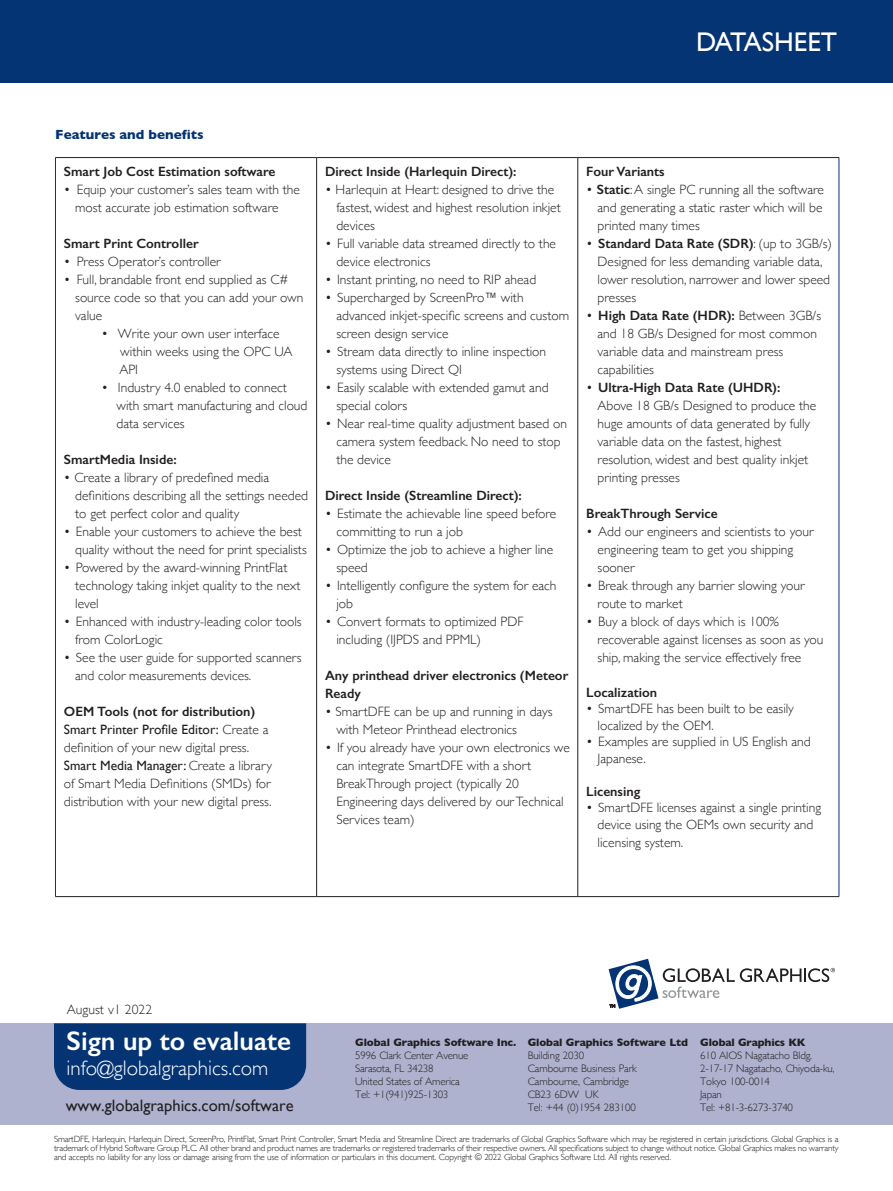
<style>
.page{position:relative;width:893px;height:1191px;background:#fff}
.page>*{position:absolute;margin:0;border:0;box-sizing:border-box;transform-origin:0 0}
.t1{font:600 27px "Gill Sans";color:#fff}
.t2{font:27px "Gill Sans";color:#fff}
.t3{font:300 21px "Gill Sans";color:#fff}
.t4{font:16.5px "Gill Sans";color:#231f20}
.t5{font:300 13.65px "Gill Sans";color:#231f20}
.t6{font:300 13.5px/18px "Gill Sans";color:#231f20}
.t7{font:600 13.5px/18px "Gill Sans";color:#231f20}
.smaller_text{font:700 13.5px "Gill Sans";color:#053474}
.t8{font:300 10.8px "Gill Sans";letter-spacing:-.015em;color:#231f20}
.t9{font:700 10.8px "Gill Sans";letter-spacing:-.01em;color:#231f20}
.t10{font:300 9px/9px "Gill Sans";letter-spacing:-.02em;color:#231f20;text-align:justify}
.s1{font-weight:400}
.s2{font-weight:600}
</style>
<div class="page">
<div style="left:0;top:1023px;width:893px;height:101px;background:#aeb2cf"></div>
<svg style="left:609px;top:958px;width:226px;height:50px"></svg>
<div style="left:0;top:0;width:893px;height:82px;background:#053474"></div>
<div style="left:54px;top:1023px;width:252px;height:67px;background:#053474"></div>
<hr style="left:316px;top:158px;width:1px;height:738px;background:#231f20">
<hr style="left:577px;top:158px;width:1px;height:738px;background:#231f20">
<hr style="left:55px;top:158px;width:1px;height:738px;background:#053474">
<hr style="left:839px;top:158px;width:1px;height:738px;background:#053474">
<hr style="left:55px;top:157px;width:262px;height:1px;background:#231f20">
<hr style="left:317px;top:157px;width:261px;height:1px;background:#231f20">
<hr style="left:578px;top:157px;width:261px;height:1px;background:#231f20">
<hr style="left:55px;top:896px;width:262px;height:1px;background:#231f20">
<hr style="left:317px;top:896px;width:261px;height:1px;background:#231f20">
<hr style="left:578px;top:896px;width:261px;height:1px;background:#231f20">
<p class="t2" style="left:696px;top:26px;width:143px">DATASHEET</p>
<p class="smaller_text" style="left:55px;top:124px;width:150px">Features and benefits</p>
<p class="t7" style="left:64px;top:162px;width:213px">Smart Job Cost Estimation software</p>
<p class="t6" style="left:75px;top:180px;width:226px;text-indent:-11px">• Equip your customer’s sales team with the most accurate job estimation software</p>
<p class="t7" style="left:64px;top:234px;width:136px">Smart Print Controller</p>
<p class="t6" style="left:64px;top:252px;width:158px">• Press Operator’s controller</p>
<p class="t6" style="left:75px;top:270px;width:230px;text-indent:-11px">• Full, brandable front end supplied as C# source code so that you can add your own value</p>
<p class="t6" style="left:119px;top:324px;width:174px;text-indent:-18px">• Write your own user interface within weeks using the OPC UA<br>API</p>
<p class="t6" style="left:117px;top:378px;width:192px;text-indent:-15px">• Industry 4.0 enabled to connect with smart manufacturing and cloud data services</p>
<p class="t7" style="left:64px;top:450px;width:114px">SmartMedia Inside:</p>
<p class="t6" style="left:75px;top:468px;width:234px;text-indent:-11px">• Create a library of predefined media definitions describing all the settings needed to get perfect color and quality</p>
<p class="t6" style="left:75px;top:522px;width:233px;text-indent:-11px">• Enable your customers to achieve the best quality without the need for print specialists</p>
<p class="t6" style="left:75px;top:558px;width:227px;text-indent:-11px">• Powered by the award-winning PrintFlat technology taking inkjet quality to the next level</p>
<p class="t6" style="left:75px;top:612px;width:228px;text-indent:-11px">• Enhanced with industry-leading color tools from ColorLogic</p>
<p class="t6" style="left:75px;top:648px;width:228px;text-indent:-11px">• See the user guide for supported scanners and color measurements devices.</p>
<p class="t7" style="left:64px;top:702px;width:193px">OEM Tools (not for distribution)</p>
<p class="t6" style="left:64px;top:720px;width:206px"><span class="s1">Smart Printer Profile Editor:</span> Create a definition of your new digital press.</p>
<p class="t6" style="left:64px;top:756px;width:210px;text-align:justify"><span class="s1">Smart Media Manager:</span> Create a library of Smart Media Definitions (SMDs) for distribution with your new digital press.</p>
<p class="t7" style="left:325px;top:162px;width:193px">Direct Inside (Harlequin Direct):</p>
<p class="t6" style="left:336px;top:180px;width:226px;text-indent:-11px">• Harlequin at Heart: designed to drive the fastest, widest and highest resolution inkjet devices</p>
<p class="t6" style="left:336px;top:234px;width:221px;text-indent:-11px">• Full variable data streamed directly to the device electronics</p>
<p class="t6" style="left:325px;top:270px;width:213px">• Instant printing, no need to RIP ahead</p>
<p class="t6" style="left:336px;top:288px;width:234px;text-indent:-11px">• Supercharged by ScreenPro™ with advanced inkjet-specific screens and custom screen design service</p>
<p class="t6" style="left:336px;top:342px;width:211px;text-indent:-11px">• Stream data directly to inline inspection systems using Direct QI</p>
<p class="t6" style="left:336px;top:378px;width:214px;text-indent:-11px">• Easily scalable with extended gamut and special colors</p>
<p class="t6" style="left:336px;top:414px;width:232px;text-indent:-11px">• Near real-time quality adjustment based on camera system feedback. No need to stop the device</p>
<p class="t7" style="left:325px;top:486px;width:198px">Direct Inside (Streamline Direct):</p>
<p class="t6" style="left:336px;top:504px;width:221px;text-indent:-11px">• Estimate the achievable line speed before committing to run a job</p>
<p class="t6" style="left:336px;top:540px;width:218px;text-indent:-11px">• Optimize the job to achieve a higher line speed</p>
<p class="t6" style="left:336px;top:576px;width:222px;text-indent:-11px">• Intelligently configure the system for each job</p>
<p class="t6" style="left:336px;top:612px;width:188px;text-indent:-11px">• Convert formats to optimized PDF including (IJPDS and PPML)</p>
<p class="t7" style="left:325px;top:666px;width:245px">Any printhead driver electronics (Meteor<br>Ready</p>
<p class="t6" style="left:336px;top:702px;width:218px;text-indent:-11px">• SmartDFE can be up and running in days with Meteor Printhead electronics</p>
<p class="t6" style="left:336px;top:738px;width:235px;text-indent:-11px">• If you already have your own electronics we can integrate SmartDFE with a short BreakThrough project (typically 20<br>Engineering days delivered by our Technical Services team)</p>
<p class="t7" style="left:586px;top:162px;width:80px">Four Variants</p>
<p class="t6" style="left:598px;top:180px;width:228px;text-align:justify;text-indent:-11px">• <span class="s2">Static</span>: A single PC running all the software and generating a static raster which will be printed many times</p>
<p class="t6" style="left:598px;top:234px;width:236px;text-indent:-11px">• <span class="s2">Standard Data Rate (SDR)</span>: (up to 3GB/s)<br>Designed for less demanding variable data, lower resolution, narrower and lower speed presses</p>
<p class="t6" style="left:598px;top:306px;width:225px;text-indent:-11px">• <span class="s2">High Data Rate (HDR):</span> Between 3GB/s and 18 GB/s Designed for most common variable data and mainstream press capabilities</p>
<p class="t6" style="left:598px;top:378px;width:220px;text-indent:-11px">• <span class="s2">Ultra-High Data Rate (UHDR):<br></span>Above 18 GB/s Designed to produce the huge amounts of data generated by fully variable data on the fastest, highest resolution, widest and best quality inkjet printing presses</p>
<p class="t7" style="left:586px;top:504px;width:133px">BreakThrough Service</p>
<p class="t6" style="left:598px;top:522px;width:217px;text-indent:-11px">• Add our engineers and scientists to your engineering team to get you shipping sooner</p>
<p class="t6" style="left:598px;top:576px;width:208px;text-indent:-11px">• Break through any barrier slowing your route to market</p>
<p class="t6" style="left:598px;top:612px;width:227px;text-indent:-11px">• Buy a block of days which is 100% recoverable against licenses as soon as you ship, making the service effectively free</p>
<p class="t7" style="left:586px;top:683px;width:72px">Localization</p>
<p class="t6" style="left:598px;top:700px;width:198px;line-height:16.5px;text-indent:-11px">• SmartDFE has been built to be easily localized by the OEM.</p>
<p class="t6" style="left:598px;top:733px;width:215px;line-height:16.5px;text-indent:-11px">• Examples are supplied in US English and<br>Japanese.</p>
<p class="t7" style="left:586px;top:782px;width:56px">Licensing</p>
<p class="t6" style="left:586px;top:799px;width:236px;line-height:16.5px;text-align:center">• SmartDFE licenses against a single printing device using the OEMs own security and</p>
<p class="t6" style="left:598px;top:832px;width:87px">licensing system.</p>
<p class="t5" style="left:67px;top:998px;width:87px">August v1 2022</p>
<p class="t1" style="left:67px;top:1024px;width:226px">Sign up to evaluate</p>
<p class="t3" style="left:67px;top:1051px;width:203px">info@globalgraphics.com</p>
<p class="t4" style="left:66px;top:1095px;width:229px">www.globalgraphics.com/software</p>
<p class="t9" style="left:355px;top:1033px;width:162px">Global Graphics Software Inc.</p>
<p class="t8" style="left:355px;top:1046px;width:115px">5996 Clark Center Avenue</p>
<p class="t8" style="left:355px;top:1059px;width:80px">Sarasota, FL 34238</p>
<p class="t8" style="left:355px;top:1072px;width:106px">United States of America</p>
<p class="t8" style="left:355px;top:1085px;width:95px">Tel: +1(941)925-1303</p>
<p class="t9" style="left:528px;top:1033px;width:162px">Global Graphics Software Ltd</p>
<p class="t8" style="left:528px;top:1046px;width:58px">Building 2030</p>
<p class="t8" style="left:528px;top:1059px;width:111px">Cambourne Business Park</p>
<p class="t8" style="left:528px;top:1072px;width:103px">Cambourne, Cambridge</p>
<p class="t8" style="left:528px;top:1085px;width:72px">CB23 6DW UK</p>
<p class="t8" style="left:528px;top:1098px;width:110px">Tel: +44 (0)1954 283100</p>
<p class="t9" style="left:700px;top:1033px;width:107px">Global Graphics KK</p>
<p class="t8" style="left:700px;top:1046px;width:114px">610 AIOS Nagatacho Bldg.</p>
<p class="t8" style="left:700px;top:1059px;width:136px">2-17-17 Nagatacho, Chiyoda-ku,</p>
<p class="t8" style="left:700px;top:1072px;width:71px">Tokyo 100-0014</p>
<p class="t8" style="left:700px;top:1085px;width:23px">Japan</p>
<p class="t8" style="left:700px;top:1098px;width:94px">Tel: +81-3-6273-3740</p>
<p class="t10" style="left:54px;top:1134px;width:786px">SmartDFE, Harlequin, Harlequin Direct, ScreenPro, PrintFlat, Smart Print Controller, Smart Media and Streamline Direct are trademarks of Global Graphics Software which may be registered in certain jurisdictions. Global Graphics is a trademark of Hybrid Software Group PLC. All other brand and product names are trademarks or registered trademarks of their respective owners. All specifications subject to change without notice. Global Graphics makes no warranty and accepts no liability for any loss or damage arising from the use of information or particulars in this document. Copyright © 2022 Global Graphics Software Ltd. All rights reserved.</p>
</div>
